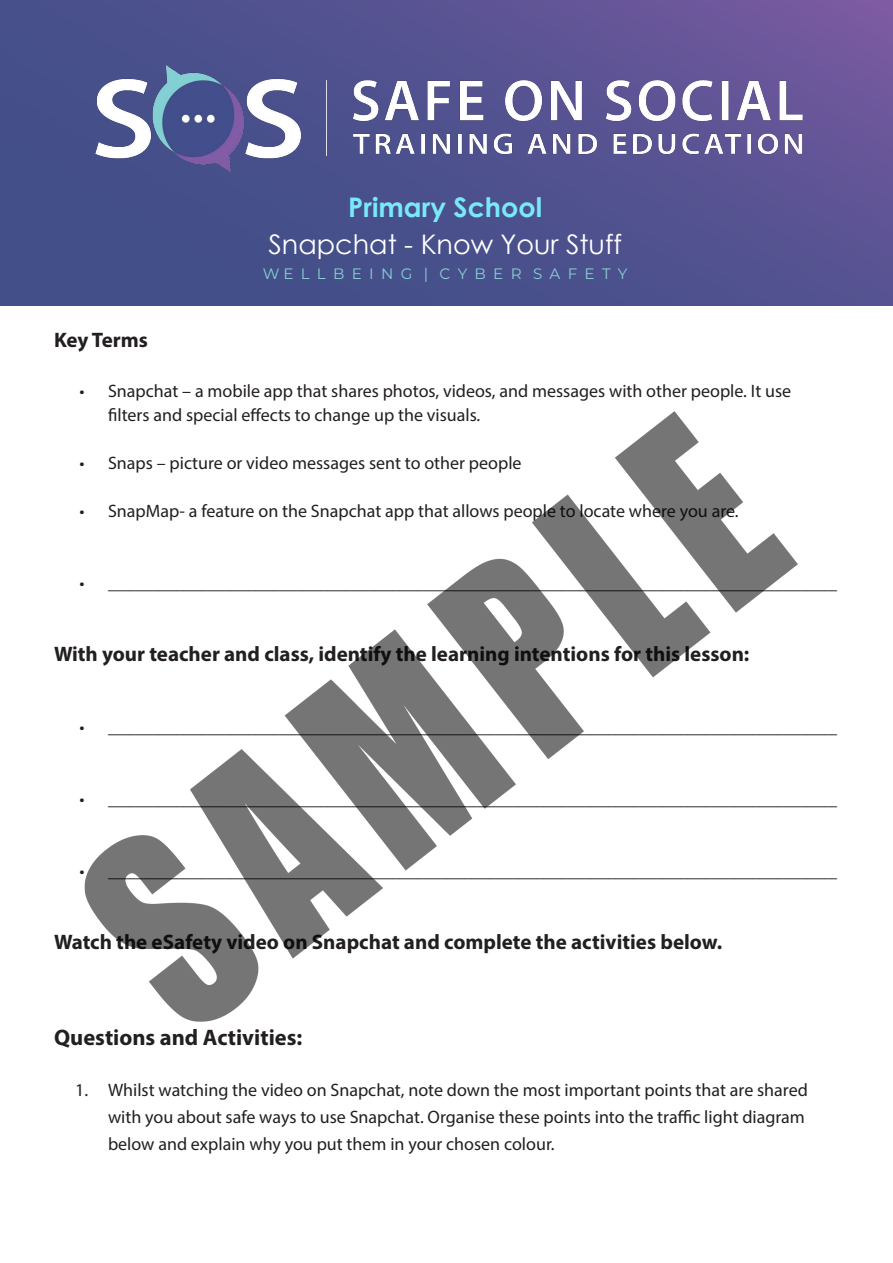
<style>
.page{position:relative;width:893px;height:1263px;background:#fff}
.page>*{position:absolute;margin:0;border:0;box-sizing:border-box;transform-origin:0 0}
.t1{font:27px/37.2px "Century Gothic";color:#fff;text-align:center}
.t2{font:700 22.5px "Myriad Pro";color:#231f20}
.t3{font:700 21px "Myriad Pro";color:#231f20}
.t4{font:18px/24px "Myriad Pro";color:#231f20}
.t5{font:15.15px "Montserrat";letter-spacing:.48em;color:#85d0d1}
.s1{font-weight:700;color:#79e9f9}
</style>
<div class="page">
<svg style="left:0;top:1px;width:893px;height:304px;background:#50518f"></svg>
<img style="left:84px;top:411px;width:714px;height:611px">
<img style="left:75px;top:50px;width:743px;height:140px">
<h1 class="t1" style="left:269px;top:188px;width:355px"><span class="s1">Primary</span> <span class="s1">School<br></span>Snapchat - Know Your Stuff</h1>
<p class="t5" style="left:263px;top:265px;width:366px">WELLBEING | CYBER SAFETY</p>
<p class="t3" style="left:54px;top:327px;width:95px">Key Terms</p>
<p class="t4" style="left:108px;top:378px;width:685px;text-indent:-28px">• Snapchat – a mobile app that shares photos, videos, and messages with other people. It use filters and special effects to change up the visuals.</p>
<p class="t4" style="left:80px;top:450px;width:444px">• Snaps – picture or video messages sent to other people</p>
<p class="t4" style="left:80px;top:498px;width:661px">• SnapMap- a feature on the Snapchat app that allows people to locate where you are.</p>
<p class="t4" style="left:80px;top:570px;width:759px">• _________________________________________________________________________________</p>
<p class="t3" style="left:54px;top:640px;width:697px">With your teacher and class, identify the learning intentions for this lesson:</p>
<p class="t4" style="left:80px;top:714px;width:759px">• _________________________________________________________________________________</p>
<p class="t4" style="left:80px;top:786px;width:759px">• _________________________________________________________________________________</p>
<p class="t4" style="left:80px;top:858px;width:759px">• _________________________________________________________________________________</p>
<p class="t3" style="left:54px;top:928px;width:670px">Watch the eSafety video on Snapchat and complete the activities below.</p>
<p class="t2" style="left:54px;top:1022px;width:250px">Questions and Activities:</p>
<p class="t4" style="left:75px;top:1077px;width:734px">1. Whilst watching the video on Snapchat, note down the most important points that are shared</p>
<p class="t4" style="left:108px;top:1104px;width:698px">with you about safe ways to use Snapchat. Organise these points into the traffic light diagram</p>
<p class="t4" style="left:108px;top:1131px;width:448px">below and explain why you put them in your chosen colour.</p>
</div>
